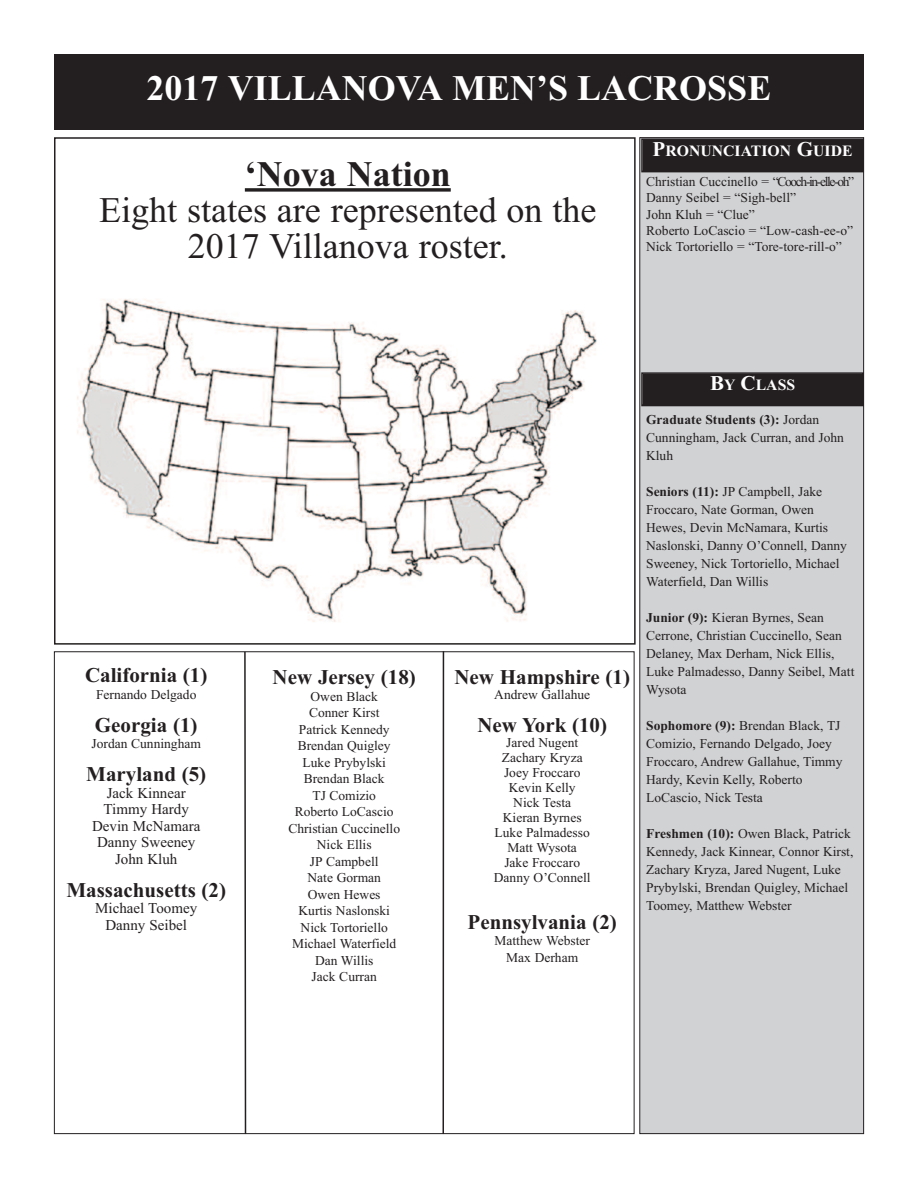
<style>
.page{position:relative;width:918px;height:1188px;background:#fff}
.page>*{position:absolute;margin:0;border:0;box-sizing:border-box;transform-origin:0 0}
.t1{font:36px/36px "Times New Roman";color:#231f20;text-align:center}
.t2{font:700 36px "Times New Roman";color:#fff}
.t3{font:700 36px "Times New Roman";color:#231f20}
.t4{font:700 21px "Times New Roman";color:#231f20}
.t5{font:700 15.75px "Times New Roman";color:#fff}
.t6{font:15px/16.5px "Times New Roman";color:#231f20;text-align:center}
.t7{font:13.5px/18px "Times New Roman";color:#231f20}
.s1{font-size:21px}
.s2{font-weight:700}
</style>
<div class="page">
<img style="left:77px;top:299px;width:520px;height:323px">
<div style="left:54px;top:137px;width:582px;height:508px;border:2px solid #231f20"></div>
<div style="left:640px;top:138px;width:223px;height:995px;background:#d1d2d4"></div>
<div style="left:639px;top:137px;width:225px;height:997px;border:1px solid #231f20"></div>
<svg style="left:245px;top:188px;width:206px;height:4px"></svg>
<svg style="left:243px;top:651px;width:4px;height:484px"></svg>
<hr style="left:443px;top:651px;width:1px;height:483px;background:#231f20">
<div style="left:643px;top:140px;width:219px;height:31px;background:#231f20"></div>
<div style="left:641px;top:138px;width:223px;height:34px;border:2px solid #231f20"></div>
<div style="left:643px;top:374px;width:219px;height:31px;background:#231f20"></div>
<div style="left:641px;top:372px;width:223px;height:34px;border:2px solid #231f20"></div>
<div style="left:54px;top:54px;width:810px;height:75px;background:#231f20"></div>
<h1 class="t2" style="left:147px;top:67px;width:626px">2017 VILLANOVA MEN’S LACrOSSE</h1>
<h1 class="t3" style="left:245px;top:152px;width:207px">‘Nova Nation</h1>
<h1 class="t1" style="left:99px;top:191px;width:499px">Eight states are represented on the<br>2017 Villanova roster.</h1>
<p class="t5" style="left:653px;top:142px;width:202px"><span class="s1">P</span>rONUNCIATION <span class="s1">G</span>UIDE</p>
<p class="t7" style="left:646px;top:174px;width:209px;line-height:16.2px">Christian Cuccinello = “Cooch-in-elle-oh” Danny Seibel = “Sigh-bell”<br>John Kluh = “Clue”<br>Roberto LoCascio = “Low-cash-ee-o” Nick Tortoriello = “Tore-tore-rill-o”</p>
<h2 class="t4" style="left:85px;top:663px;width:124px">California (1)</h2>
<p class="t7" style="left:96px;top:685px;width:102px">Fernando Delgado</p>
<h2 class="t4" style="left:95px;top:712px;width:104px">Georgia (1)</h2>
<p class="t7" style="left:92px;top:734px;width:111px">Jordan Cunningham</p>
<h2 class="t4" style="left:86px;top:762px;width:122px">Maryland (5)</h2>
<p class="t6" style="left:92px;top:784px;width:110px">Jack Kinnear<br>Timmy Hardy<br>Devin McNamara<br>Danny Sweeney<br>John Kluh</p>
<h2 class="t4" style="left:66px;top:877px;width:161px">Massachusetts (2)</h2>
<p class="t6" style="left:95px;top:900px;width:103px">Michael Toomey<br>Danny Seibel</p>
<h2 class="t4" style="left:273px;top:665px;width:145px">New Jersey (18)</h2>
<p class="t7" style="left:288px;top:688px;width:113px;line-height:16.5px;text-align:center">Owen Black<br>Conner Kirst<br>Patrick Kennedy<br>Brendan Quigley<br>Luke Prybylski<br>Brendan Black<br>TJ Comizio<br>Roberto LoCascio<br>Christian Cuccinello<br>Nick Ellis<br>JP Campbell<br>Nate Gorman<br>Owen Hewes<br>Kurtis Naslonski<br>Nick Tortoriello<br>Michael Waterfield<br>Dan Willis<br>Jack Curran</p>
<h2 class="t4" style="left:454px;top:665px;width:177px">New Hampshire (1)</h2>
<p class="t7" style="left:494px;top:686px;width:97px">Andrew Gallahue</p>
<h2 class="t4" style="left:477px;top:713px;width:131px">New york (10)</h2>
<p class="t7" style="left:494px;top:735px;width:98px;line-height:15px;text-align:center">Jared Nugent<br>Zachary Kryza<br>Joey Froccaro<br>Kevin Kelly<br>Nick Testa<br>Kieran Byrnes<br>Luke Palmadesso<br>Matt Wysota<br>Jake Froccaro<br>Danny O’Connell</p>
<h2 class="t4" style="left:468px;top:909px;width:151px">Pennsylvania (2)</h2>
<p class="t7" style="left:495px;top:932px;width:97px;line-height:16.5px;text-align:center">Matthew Webster<br>Max Derham</p>
<p class="t5" style="left:710px;top:375px;width:87px"><span class="s1">b</span>y <span class="s1">C</span>LASS</p>
<p class="t7" style="left:646px;top:410px;width:199px"><span class="s2">Graduate Students (3):</span> Jordan<br>Cunningham, Jack Curran, and John<br>Kluh</p>
<p class="t7" style="left:646px;top:482px;width:202px"><span class="s2">Seniors (11):</span> JP Campbell, Jake<br>Froccaro, Nate Gorman, Owen<br>Hewes, Devin McNamara, Kurtis<br>Naslonski, Danny O’Connell, Danny<br>Sweeney, Nick Tortoriello, Michael<br>Waterfield, Dan Willis</p>
<p class="t7" style="left:646px;top:608px;width:210px"><span class="s2">Junior (9):</span> Kieran Byrnes, Sean<br>Cerrone, Christian Cuccinello, Sean<br>Delaney, Max Derham, Nick Ellis,<br>Luke Palmadesso, Danny Seibel, Matt<br>Wysota</p>
<p class="t7" style="left:646px;top:716px;width:198px"><span class="s2">Sophomore (9):</span> Brendan Black, TJ<br>Comizio, Fernando Delgado, Joey<br>Froccaro, Andrew Gallahue, Timmy<br>Hardy, Kevin Kelly, Roberto<br>LoCascio, Nick Testa</p>
<p class="t7" style="left:646px;top:824px;width:209px"><span class="s2">Freshmen (10):</span> Owen Black, Patrick Kennedy, Jack Kinnear, Connor Kirst, Zachary Kryza, Jared Nugent, Luke Prybylski, Brendan Quigley, Michael Toomey, Matthew Webster</p>
</div>
